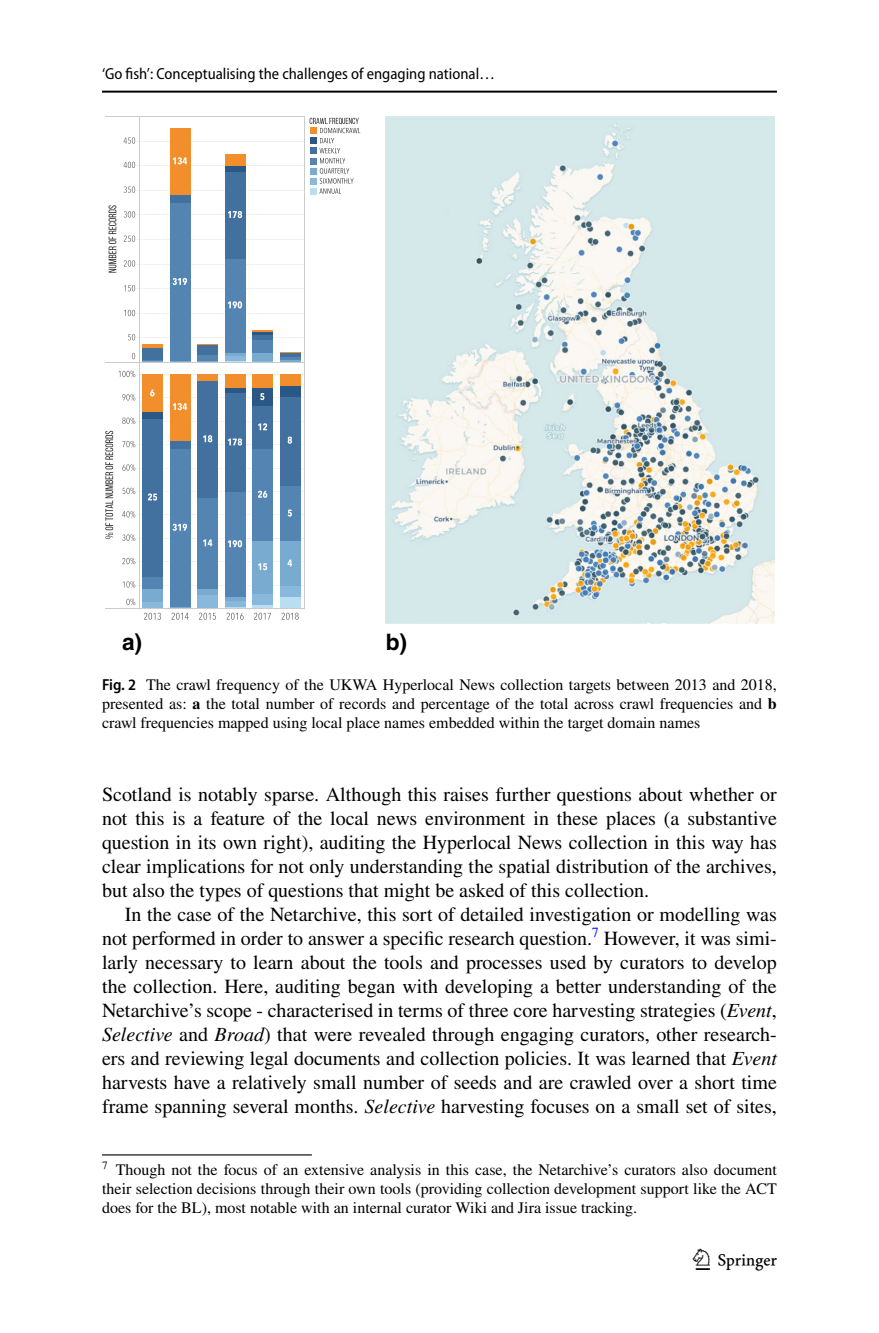
<style>
.page{position:relative;width:879px;height:1333px;background:#fff}
.page>*{position:absolute;margin:0;border:0;box-sizing:border-box;transform-origin:0 0}
.t1{font:30px "Springnew Regular 3";color:#000}
.t2{font:700 22.6px "Helvetica";color:#000}
.t3{font:20px/24px "STIX";color:#000;text-align:justify}
.t4{font:16px/19px "STIX";color:#000;text-align:justify}
.t5{font:16px "Myriad Pro Semi Cn 3";color:#000}
.s1{font-family:"Myriad Pro";font-weight:600;font-stretch:semi-condensed}
.s2{font-weight:700}
.s3{font-style:italic}
</style>
<div class="page">
<hr style="left:102px;top:91px;width:675px;height:2px;background:#000">
<img style="left:386px;top:116px;width:388px;height:507px">
<svg style="left:124px;top:310px;width:12px;height:6px"></svg>
<svg style="left:124px;top:285px;width:12px;height:6px"></svg>
<svg style="left:124px;top:260px;width:12px;height:7px"></svg>
<svg style="left:124px;top:235px;width:12px;height:7px"></svg>
<svg style="left:124px;top:211px;width:12px;height:6px"></svg>
<svg style="left:124px;top:186px;width:12px;height:7px"></svg>
<svg style="left:124px;top:162px;width:12px;height:6px"></svg>
<svg style="left:124px;top:137px;width:12px;height:7px"></svg>
<svg style="left:109px;top:205px;width:7px;height:67px"></svg>
<svg style="left:123px;top:581px;width:13px;height:6px"></svg>
<svg style="left:122px;top:557px;width:14px;height:7px"></svg>
<svg style="left:122px;top:534px;width:14px;height:7px"></svg>
<svg style="left:122px;top:511px;width:14px;height:6px"></svg>
<svg style="left:122px;top:487px;width:14px;height:7px"></svg>
<svg style="left:122px;top:464px;width:14px;height:7px"></svg>
<svg style="left:122px;top:441px;width:14px;height:6px"></svg>
<svg style="left:122px;top:417px;width:14px;height:7px"></svg>
<svg style="left:122px;top:394px;width:14px;height:6px"></svg>
<svg style="left:118px;top:370px;width:18px;height:7px"></svg>
<svg style="left:105px;top:431px;width:8px;height:107px"></svg>
<hr style="left:105px;top:117px;width:34px;height:1px;background:#cbcbcb">
<hr style="left:105px;top:362px;width:34px;height:1px;background:#cbcbcb">
<hr style="left:105px;top:608px;width:34px;height:1px;background:#cbcbcb">
<hr style="left:139px;top:313px;width:165px;height:1px;background:#f2f2f2">
<hr style="left:139px;top:288px;width:165px;height:1px;background:#f2f2f2">
<hr style="left:139px;top:264px;width:165px;height:1px;background:#f2f2f2">
<hr style="left:139px;top:239px;width:165px;height:1px;background:#f2f2f2">
<hr style="left:139px;top:215px;width:165px;height:1px;background:#f2f2f2">
<hr style="left:139px;top:190px;width:165px;height:1px;background:#f2f2f2">
<hr style="left:139px;top:165px;width:165px;height:1px;background:#f2f2f2">
<hr style="left:139px;top:141px;width:165px;height:1px;background:#f2f2f2">
<div style="left:225px;top:259px;width:21px;height:94px;background:#5485b2"></div>
<div style="left:170px;top:203px;width:21px;height:157px;background:#5485b2"></div>
<div style="left:225px;top:171px;width:21px;height:88px;background:#43719f"></div>
<div style="left:170px;top:194px;width:21px;height:9px;background:#43719f"></div>
<div style="left:225px;top:166px;width:21px;height:5px;background:#2a5783"></div>
<div style="left:225px;top:155px;width:21px;height:11px;background:#f28e2b"></div>
<svg style="left:128px;top:330px;width:176px;height:32px"></svg>
<div style="left:170px;top:128px;width:21px;height:66px;background:#f28e2b"></div>
<hr style="left:142px;top:344px;width:21px;height:3px;background:#f28e2b">
<svg style="left:173px;top:157px;width:14px;height:7px"></svg>
<svg style="left:228px;top:211px;width:14px;height:7px"></svg>
<svg style="left:172px;top:278px;width:15px;height:7px"></svg>
<svg style="left:228px;top:301px;width:14px;height:7px"></svg>
<hr style="left:139px;top:117px;width:1px;height:245px;background:#cbcbcb">
<hr style="left:304px;top:117px;width:1px;height:245px;background:#cbcbcb">
<hr style="left:139px;top:117px;width:165px;height:1px;background:#cbcbcb">
<hr style="left:139px;top:585px;width:165px;height:1px;background:#f2f2f2">
<hr style="left:139px;top:561px;width:165px;height:1px;background:#f2f2f2">
<hr style="left:139px;top:538px;width:165px;height:1px;background:#f2f2f2">
<hr style="left:139px;top:514px;width:165px;height:1px;background:#f2f2f2">
<hr style="left:139px;top:491px;width:165px;height:1px;background:#f2f2f2">
<hr style="left:139px;top:468px;width:165px;height:1px;background:#f2f2f2">
<hr style="left:139px;top:444px;width:165px;height:1px;background:#f2f2f2">
<hr style="left:139px;top:421px;width:165px;height:1px;background:#f2f2f2">
<hr style="left:139px;top:398px;width:165px;height:1px;background:#f2f2f2">
<hr style="left:139px;top:374px;width:165px;height:1px;background:#f2f2f2">
<div style="left:280px;top:597px;width:21px;height:11px;background:#b9ddf1"></div>
<div style="left:280px;top:585px;width:21px;height:12px;background:#89b8da"></div>
<div style="left:252px;top:594px;width:21px;height:10px;background:#89b8da"></div>
<div style="left:197px;top:595px;width:21px;height:13px;background:#89b8da"></div>
<div style="left:280px;top:541px;width:21px;height:44px;background:#79aacf"></div>
<div style="left:252px;top:540px;width:21px;height:54px;background:#79aacf"></div>
<hr style="left:225px;top:597px;width:21px;height:4px;background:#79aacf">
<div style="left:197px;top:588px;width:21px;height:7px;background:#79aacf"></div>
<svg style="left:126px;top:598px;width:179px;height:21px"></svg>
<div style="left:142px;top:589px;width:21px;height:12px;background:#79aacf"></div>
<div style="left:280px;top:485px;width:21px;height:56px;background:#5485b2"></div>
<div style="left:252px;top:448px;width:21px;height:92px;background:#5485b2"></div>
<div style="left:225px;top:491px;width:21px;height:106px;background:#5485b2"></div>
<div style="left:197px;top:497px;width:21px;height:91px;background:#5485b2"></div>
<div style="left:170px;top:449px;width:21px;height:157px;background:#5485b2"></div>
<div style="left:142px;top:576px;width:21px;height:13px;background:#5485b2"></div>
<div style="left:280px;top:396px;width:21px;height:89px;background:#43719f"></div>
<div style="left:252px;top:406px;width:21px;height:42px;background:#43719f"></div>
<div style="left:225px;top:393px;width:21px;height:98px;background:#43719f"></div>
<div style="left:197px;top:381px;width:21px;height:116px;background:#43719f"></div>
<div style="left:170px;top:440px;width:21px;height:9px;background:#43719f"></div>
<div style="left:142px;top:418px;width:21px;height:158px;background:#43719f"></div>
<div style="left:280px;top:385px;width:21px;height:11px;background:#2a5783"></div>
<div style="left:252px;top:388px;width:21px;height:18px;background:#2a5783"></div>
<div style="left:225px;top:387px;width:21px;height:6px;background:#2a5783"></div>
<div style="left:142px;top:412px;width:21px;height:6px;background:#2a5783"></div>
<div style="left:280px;top:374px;width:21px;height:11px;background:#f28e2b"></div>
<div style="left:252px;top:374px;width:21px;height:14px;background:#f28e2b"></div>
<div style="left:225px;top:374px;width:21px;height:13px;background:#f28e2b"></div>
<div style="left:197px;top:374px;width:21px;height:7px;background:#f28e2b"></div>
<div style="left:170px;top:374px;width:21px;height:66px;background:#f28e2b"></div>
<div style="left:142px;top:374px;width:21px;height:38px;background:#f28e2b"></div>
<svg style="left:172px;top:523px;width:15px;height:8px"></svg>
<svg style="left:173px;top:403px;width:14px;height:7px"></svg>
<svg style="left:228px;top:540px;width:14px;height:7px"></svg>
<svg style="left:228px;top:438px;width:14px;height:7px"></svg>
<svg style="left:203px;top:435px;width:9px;height:7px"></svg>
<svg style="left:148px;top:493px;width:9px;height:7px"></svg>
<svg style="left:258px;top:423px;width:9px;height:7px"></svg>
<svg style="left:258px;top:490px;width:9px;height:8px"></svg>
<svg style="left:258px;top:563px;width:9px;height:7px"></svg>
<svg style="left:203px;top:539px;width:9px;height:7px"></svg>
<svg style="left:288px;top:436px;width:4px;height:7px"></svg>
<svg style="left:260px;top:393px;width:4px;height:7px"></svg>
<svg style="left:288px;top:509px;width:4px;height:7px"></svg>
<svg style="left:150px;top:389px;width:5px;height:7px"></svg>
<svg style="left:287px;top:559px;width:5px;height:7px"></svg>
<hr style="left:139px;top:362px;width:1px;height:246px;background:#cbcbcb">
<hr style="left:304px;top:362px;width:1px;height:246px;background:#cbcbcb">
<hr style="left:139px;top:362px;width:165px;height:1px;background:#cbcbcb">
<hr style="left:139px;top:608px;width:165px;height:1px;background:#cbcbcb">
<svg style="left:310px;top:118px;width:50px;height:76px"></svg>
<hr style="left:102px;top:1154px;width:210px;height:1px;background:#000">
<p class="t5" style="left:102px;top:65px;width:394px">‘Go fish’: Conceptualising the challenges of engaging national…</p>
<p class="t2" style="left:122px;top:628px;width:22px">a)</p>
<p class="t2" style="left:386px;top:628px;width:23px">b)</p>
<p class="t4" style="left:102px;top:676px;width:676px"><span class="s1">Fig. 2</span> The crawl frequency of the UKWA Hyperlocal News collection targets between 2013 and 2018, presented as: <span class="s2">a</span> the total number of records and percentage of the total across crawl frequencies and <span class="s2">b </span>crawl frequencies mapped using local place names embedded within the target domain names</p>
<p class="t3" style="left:102px;top:783px;width:676px">Scotland is notably sparse. Although this raises further questions about whether or not this is a feature of the local news environment in these places (a substantive question in its own right), auditing the Hyperlocal News collection in this way has clear implications for not only understanding the spatial distribution of the archives, but also the types of questions that might be asked of this collection.</p>
<p class="t3" style="left:102px;top:903px;width:676px;text-indent:23px">In the case of the Netarchive, this sort of detailed investigation or modelling was not performed in order to answer a specific research question.<sup>7</sup> However, it was simi&shy;larly necessary to learn about the tools and processes used by curators to develop the collection. Here, auditing began with developing a better understanding of the Netarchive’s scope - characterised in terms of three core harvesting strategies (<span class="s3">Event</span>, <span class="s3">Selective</span> and <span class="s3">Broad</span>) that were revealed through engaging curators, other research&shy;ers and reviewing legal documents and collection policies. It was learned that <span class="s3">Event </span>harvests have a relatively small number of seeds and are crawled over a short time frame spanning several months. <span class="s3">Selective</span> harvesting focuses on a small set of sites,</p>
<p class="t4" style="left:102px;top:1160px;width:676px"><sup>7</sup> Though not the focus of an extensive analysis in this case, the Netarchive’s curators also document their selection decisions through their own tools (providing collection development support like the ACT does for the BL), most notable with an internal curator Wiki and Jira issue tracking.</p>
<h1 class="t1" style="left:696px;top:1248px;width:83px">1 3</h1>
</div>
